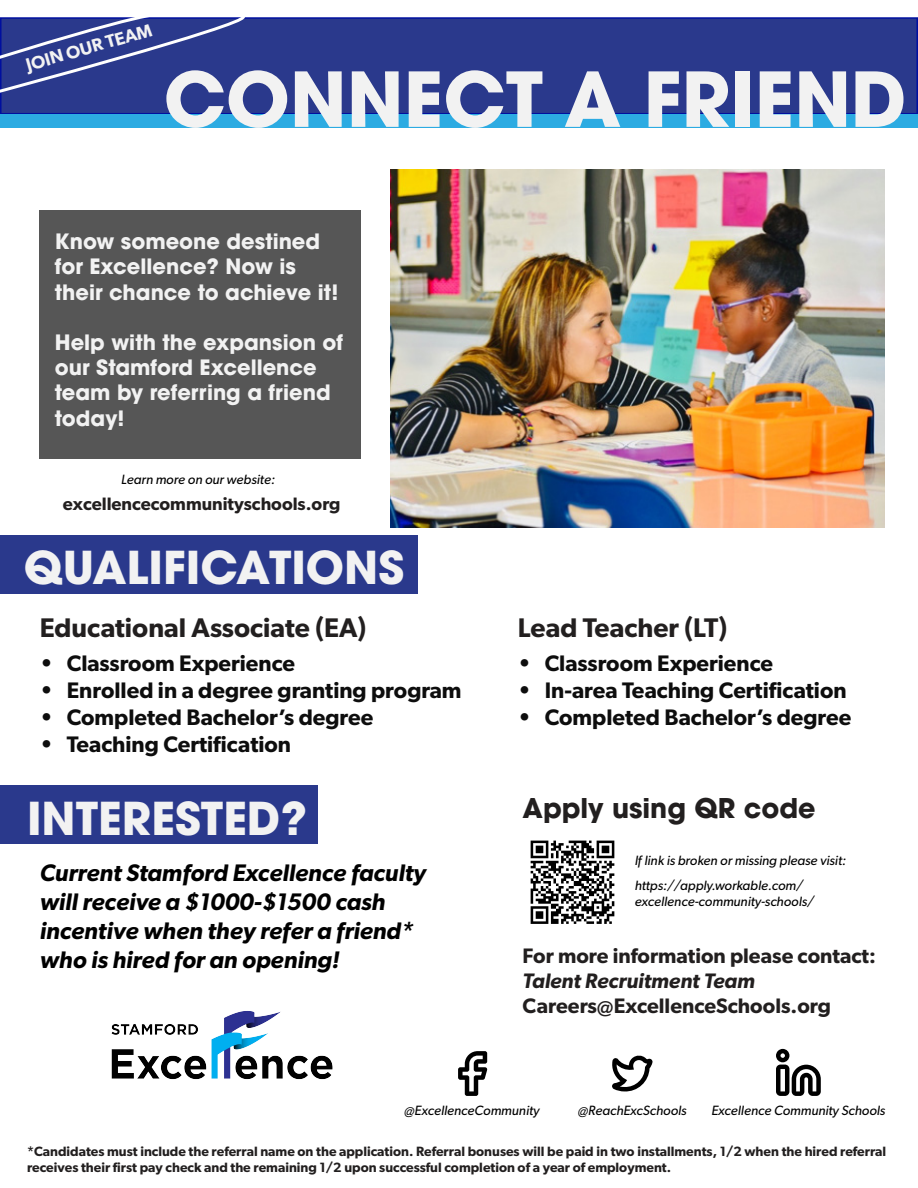
<style>
.page{position:relative;width:918px;height:1188px;background:#fff}
.page>*{position:absolute;margin:0;border:0;box-sizing:border-box;transform-origin:0 0}
.t1{font:700 75px "ITC Avant Garde Pro";color:#f2f2f2}
.t2{font:700 45px "ITC Avant Garde Pro";color:#f2f2f2}
.t3{font:600 27px "Gibson";color:#221f1f}
.t4{font:700 27px "ITC Avant Garde Pro";color:#221f1f}
.t5{font:italic 600 24px/28.8px "Gibson";color:#000}
.t6{font:600 22.5px "Gibson";color:#0d0d0d}
.t7{font:700 21px/25.2px "ITC Avant Garde Pro";color:#f2f2f2}
.t8{font:600 21px "Gibson";color:#221f1f}
.t9{font:italic 600 21px "Gibson";color:#221f1f}
.t10{font:600 18px "Gibson";color:#221f1f}
.t11{font:600 18px "Gibson";color:#f2f2f2}
.t12{font:600 13.5px/16.2px "Gibson";color:#221f1f}
.t13{font:italic 13.5px/16.2px "Gibson";color:#000}
</style>
<div class="page">
<div style="left:1px;top:18px;width:916px;height:96px;background:#2a398c"></div>
<div style="left:0;top:17px;width:918px;height:97px;border:2px solid #000f9f"></div>
<div style="left:0;top:114px;width:918px;height:14px;background:#2cabe2"></div>
<div style="left:0;top:535px;width:418px;height:59px;background:#2a398c"></div>
<div style="left:0;top:785px;width:317px;height:59px;background:#2a398c"></div>
<svg style="left:0;top:17px;width:246px;height:78px"></svg>
<div style="left:40px;top:210px;width:321px;height:249px;background:#565656"></div>
<svg style="left:458px;top:1051px;width:29px;height:45px"></svg>
<svg style="left:612px;top:1055px;width:41px;height:37px"></svg>
<svg style="left:776px;top:1049px;width:45px;height:47px"></svg>
<img style="left:390px;top:169px;width:495px;height:359px">
<img style="left:530px;top:840px;width:85px;height:84px">
<img style="left:111px;top:1011px;width:222px;height:69px">
<h3 class="t11" style="left:24px;top:55px;width:132px;rotate:-16deg">JOIN OUR TEAM</h3>
<h1 class="t1" style="left:164px;top:49px;width:745px">CONNECT A FRIEND</h1>
<h3 class="t7" style="left:55px;top:229px;width:285px">Know someone destined for Excellence? Now is their chance to achieve it!</h3>
<h3 class="t7" style="left:55px;top:329px;width:290px">Help with the expansion of our Stamford Excellence team by referring a friend today!</h3>
<p class="t13" style="left:121px;top:471px;width:155px">Learn more on our website:</p>
<h3 class="t10" style="left:63px;top:493px;width:279px">excellencecommunityschools.org</h3>
<h2 class="t2" style="left:24px;top:537px;width:382px">QUALIFICATIONS</h2>
<h3 class="t3" style="left:40px;top:611px;width:328px">Educational Associate (EA)</h3>
<h3 class="t3" style="left:518px;top:611px;width:211px">Lead Teacher (LT)</h3>
<h3 class="t6" style="left:40px;top:649px;width:257px">• Classroom Experience</h3>
<h3 class="t6" style="left:40px;top:676px;width:423px">• Enrolled in a degree granting program</h3>
<h3 class="t6" style="left:40px;top:703px;width:335px">• Completed Bachelor’s degree</h3>
<h3 class="t6" style="left:40px;top:730px;width:253px">• Teaching Certification</h3>
<h3 class="t6" style="left:518px;top:649px;width:257px">• Classroom Experience</h3>
<h3 class="t6" style="left:518px;top:676px;width:330px">• In-area Teaching Certification</h3>
<h3 class="t6" style="left:518px;top:703px;width:335px">• Completed Bachelor’s degree</h3>
<h2 class="t2" style="left:27px;top:789px;width:282px">INTERESTED?</h2>
<h3 class="t4" style="left:523px;top:790px;width:295px">Apply using QR code</h3>
<h3 class="t5" style="left:40px;top:858px;width:388px">Current Stamford Excellence faculty will receive a $1000-$1500 cash incentive when they refer a friend* who is hired for an opening!</h3>
<p class="t13" style="left:635px;top:852px;width:213px">If link is broken or missing please visit:</p>
<p class="t13" style="left:635px;top:877px;width:181px">https://apply.workable.com/ excellence-community-schools/</p>
<h3 class="t8" style="left:523px;top:943px;width:355px">For more information please contact:</h3>
<h3 class="t9" style="left:523px;top:968px;width:234px">Talent Recruitment Team</h3>
<h3 class="t8" style="left:523px;top:993px;width:310px">Careers@ExcellenceSchools.org</h3>
<p class="t13" style="left:404px;top:1102px;width:137px">@ExcellenceCommunity</p>
<p class="t13" style="left:578px;top:1102px;width:110px">@ReachExcSchools</p>
<p class="t13" style="left:711px;top:1102px;width:175px">Excellence Community Schools</p>
<p class="t12" style="left:27px;top:1143px;width:861px">*Candidates must include the referral name on the application. Referral bonuses will be paid in two installments, 1/2 when the hired referral receives their first pay check and the remaining 1/2 upon successful completion of a year of employment.</p>
</div>
